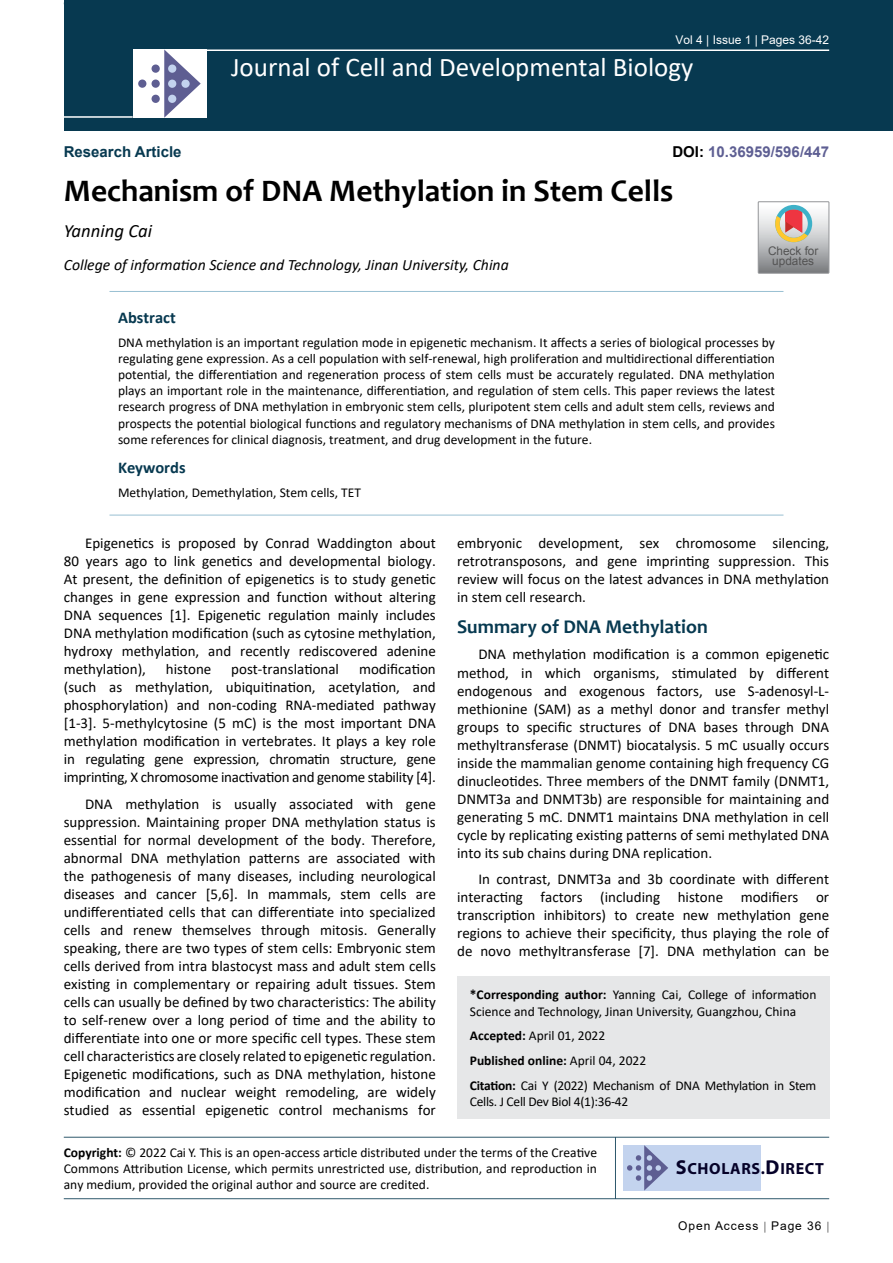
<style>
.page{position:relative;width:893px;height:1263px;background:#fff}
.page>*{position:absolute;margin:0;border:0;box-sizing:border-box;transform-origin:0 0}
.t1{font:700 31.5px "Candara";color:#000}
.t2{font:27px "Calibri";color:#fff}
.t3{font:700 19.5px "Candara";color:#073950}
.t4{font:italic 18.75px "Calibri";color:#000}
.t5{font:700 16.5px "Calibri";color:#073950}
.t6{font:700 16.2px "Myriad Pro";letter-spacing:.04em;color:#050128}
.t7{font:italic 15.75px "Calibri";color:#000}
.t8{font:15px/18px "Calibri";color:#000;text-align:justify}
.t9{font:700 15px "Arial";color:#5e5f93}
.t10{font:700 15px "Arial";color:#073950}
.t11{font:13.5px/16.2px "Calibri";color:#000;text-align:justify}
.t12{font:13.5px/24.8px "Calibri";letter-spacing:-.02em;color:#000}
.t13{font:12px "Arial";color:#fff}
.t14{font:12px "Arial";letter-spacing:.08em;color:#000}
.t15{font:11.85px/10.2px "Arial";color:#535353;text-align:center}
.s1{color:#000}
.s2{font-weight:700}
.s3{font-size:20.25px}
</style>
<div class="page">
<div style="left:64px;top:0;width:829px;height:131px;background:#073950"></div>
<hr style="left:64px;top:1137px;width:765px;height:1px;background:#073950">
<hr style="left:64px;top:1198px;width:765px;height:1px;background:#073950">
<hr style="left:615px;top:1137px;width:1px;height:62px;background:#073950">
<hr style="left:204px;top:49px;width:625px;height:2px;background:#fff">
<hr style="left:64px;top:116px;width:69px;height:2px;background:#fff">
<div style="left:133px;top:49px;width:74px;height:69px;background:#fff"></div>
<svg style="left:164px;top:49px;width:37px;height:69px"></svg>
<div style="left:152px;top:65px;width:8px;height:8px;background:#5e5e92;border-radius:50%"></div>
<div style="left:138px;top:80px;width:8px;height:8px;background:#5e5e92;border-radius:50%"></div>
<div style="left:152px;top:80px;width:8px;height:8px;background:#5e5e92;border-radius:50%"></div>
<div style="left:168px;top:80px;width:8px;height:8px;background:#c3d3ee;border-radius:50%"></div>
<div style="left:181px;top:80px;width:9px;height:8px;background:#c3d3ee;border-radius:50%"></div>
<div style="left:168px;top:95px;width:8px;height:8px;background:#c3d3ee;border-radius:50%"></div>
<div style="left:168px;top:65px;width:8px;height:8px;background:#c3d3ee;border-radius:50%"></div>
<div style="left:152px;top:95px;width:8px;height:8px;background:#5e5e92;border-radius:50%"></div>
<div style="left:623px;top:1145px;width:138px;height:45px;background:#c3d3ee"></div>
<svg style="left:627px;top:1145px;width:41px;height:45px"></svg>
<div style="left:457px;top:976px;width:372px;height:143px;background:#e6e7e8"></div>
<hr style="left:109px;top:291px;width:674px;height:1px;background:#98c0d2">
<hr style="left:109px;top:515px;width:674px;height:1px;background:#98c0d2">
<svg style="left:758px;top:202px;width:71px;height:71px;background:#bdb6b3"></svg>
<p class="t13" style="left:675px;top:31px;width:155px">Vol 4 | Issue 1 | Pages 36-42</p>
<p class="t10" style="left:64px;top:141px;width:119px">Research Article</p>
<h2 class="t2" style="left:231px;top:49px;width:464px">Journal of Cell and Developmental Biology</h2>
<p class="t9" style="left:672px;top:141px;width:158px"><span class="s1">DOI:</span> 10.36959/596/447</p>
<h1 class="t1" style="left:64px;top:171px;width:611px">Mechanism of DNA Methylation in Stem Cells</h1>
<p class="t4" style="left:64px;top:217px;width:90px">Yanning Cai</p>
<p class="t7" style="left:64px;top:254px;width:446px">College of information Science and Technology, Jinan University, China</p>
<p class="t15" style="left:768px;top:246px;width:52px">Check for updates</p>
<p class="t5" style="left:118px;top:306px;width:59px">Abstract</p>
<p class="t11" style="left:118px;top:334px;width:658px">DNA methylation is an important regulation mode in epigenetic mechanism. It affects a series of biological processes by regulating gene expression. As a cell population with self-renewal, high proliferation and multidirectional differentiation potential, the differentiation and regeneration process of stem cells must be accurately regulated. DNA methylation plays an important role in the maintenance, differentiation, and regulation of stem cells. This paper reviews the latest research progress of DNA methylation in embryonic stem cells, pluripotent stem cells and adult stem cells, reviews and prospects the potential biological functions and regulatory mechanisms of DNA methylation in stem cells, and provides some references for clinical diagnosis, treatment, and drug development in the future.</p>
<p class="t5" style="left:118px;top:456px;width:69px">Keywords</p>
<p class="t11" style="left:118px;top:484px;width:245px">Methylation, Demethylation, Stem cells, TET</p>
<p class="t8" style="left:64px;top:534px;width:374px;text-indent:21px">Epigenetics is proposed by Conrad Waddington about 80 years ago to link genetics and developmental biology.<br>At present, the definition of epigenetics is to study genetic changes in gene expression and function without altering DNA sequences [1]. Epigenetic regulation mainly includes DNA methylation modification (such as cytosine methylation, hydroxy methylation, and recently rediscovered adenine methylation),</p>
<p class="t8" style="left:64px;top:660px;width:374px;text-indent:295px">modification (such as methylation, ubiquitination, acetylation, and phosphorylation) and non-coding RNA-mediated pathway [1-3]. 5-methylcytosine (5 mC) is the most important DNA methylation modification in vertebrates. It plays a key role in regulating gene expression, chromatin structure, gene imprinting, X chromosome inactivation and genome stability [4].</p>
<p class="t8" style="left:64px;top:794px;width:374px;text-indent:21px">DNA methylation is usually associated with gene suppression. Maintaining proper DNA methylation status is essential for normal development of the body. Therefore, abnormal DNA methylation patterns are associated with the pathogenesis of many diseases, including neurological diseases and cancer [5,6]. In mammals, stem cells are undifferentiated cells that can differentiate into specialized cells and renew themselves through mitosis. Generally speaking, there are two types of stem cells: Embryonic stem cells derived from intra blastocyst mass and adult stem cells existing in complementary or repairing adult tissues. Stem cells can usually be defined by two characteristics: The ability to self-renew over a long period of time and the ability to differentiate into one or more specific cell types. These stem cell characteristics are closely related to epigenetic regulation.<br>Epigenetic modifications, such as DNA methylation, histone modification and nuclear weight remodeling, are widely studied as essential epigenetic control mechanisms for</p>
<p class="t8" style="left:166px;top:660px;width:47px">histone</p>
<p class="t8" style="left:231px;top:660px;width:109px">post-translational</p>
<p class="t8" style="left:457px;top:534px;width:374px">embryonic development, sex chromosome silencing, retrotransposons, and gene imprinting suppression. This review will focus on the latest advances in DNA methylation in stem cell research.</p>
<h3 class="t3" style="left:457px;top:614px;width:252px">Summary of DNA Methylation</h3>
<p class="t8" style="left:457px;top:645px;width:374px;text-indent:21px">DNA methylation modification is a common epigenetic method, in which organisms, stimulated by different endogenous and exogenous factors, use S-adenosyl-L&shy;methionine (SAM) as a methyl donor and transfer methyl groups to specific structures of DNA bases through DNA methyltransferase (DNMT) biocatalysis. 5 mC usually occurs inside the mammalian genome containing high frequency CG dinucleotides. Three members of the DNMT family (DNMT1, DNMT3a and DNMT3b) are responsible for maintaining and generating 5 mC. DNMT1 maintains DNA methylation in cell cycle by replicating existing patterns of semi methylated DNA into its sub chains during DNA replication.</p>
<p class="t8" style="left:457px;top:870px;width:374px;text-indent:21px">In contrast, DNMT3a and 3b coordinate with different interacting factors (including histone modifiers or transcription inhibitors) to create new methylation gene regions to achieve their specificity, thus playing the role of de novo methyltransferase [7]. DNA methylation can be</p>
<p class="t11" style="left:470px;top:986px;width:348px"><span class="s2">*Corresponding author:</span> Yanning Cai, College of information<br>Science and Technology, Jinan University, Guangzhou, China</p>
<p class="t12" style="left:470px;top:1023px;width:348px"><span class="s2">Accepted:</span> April 01, 2022<br><span class="s2">Published online:</span> April 04, 2022<br><span class="s2">Citation:</span> Cai Y (2022) Mechanism of DNA Methylation in Stem</p>
<p class="t12" style="left:470px;top:1089px;width:160px">Cells. J Cell Dev Biol 4(1):36-42</p>
<p class="t11" style="left:64px;top:1144px;width:535px"><span class="s2">Copyright:</span> © 2022 Cai Y. This is an open-access article distributed under the terms of the Creative Commons Attribution License, which permits unrestricted use, distribution, and reproduction in any medium, provided the original author and source are credited.</p>
<p class="t6" style="left:676px;top:1158px;width:150px"><span class="s3">S</span>CHOLARS.<span class="s3">D</span>IRECT</p>
<p class="t14" style="left:678px;top:1217px;width:145px">Open Access Page 36</p>
</div>
